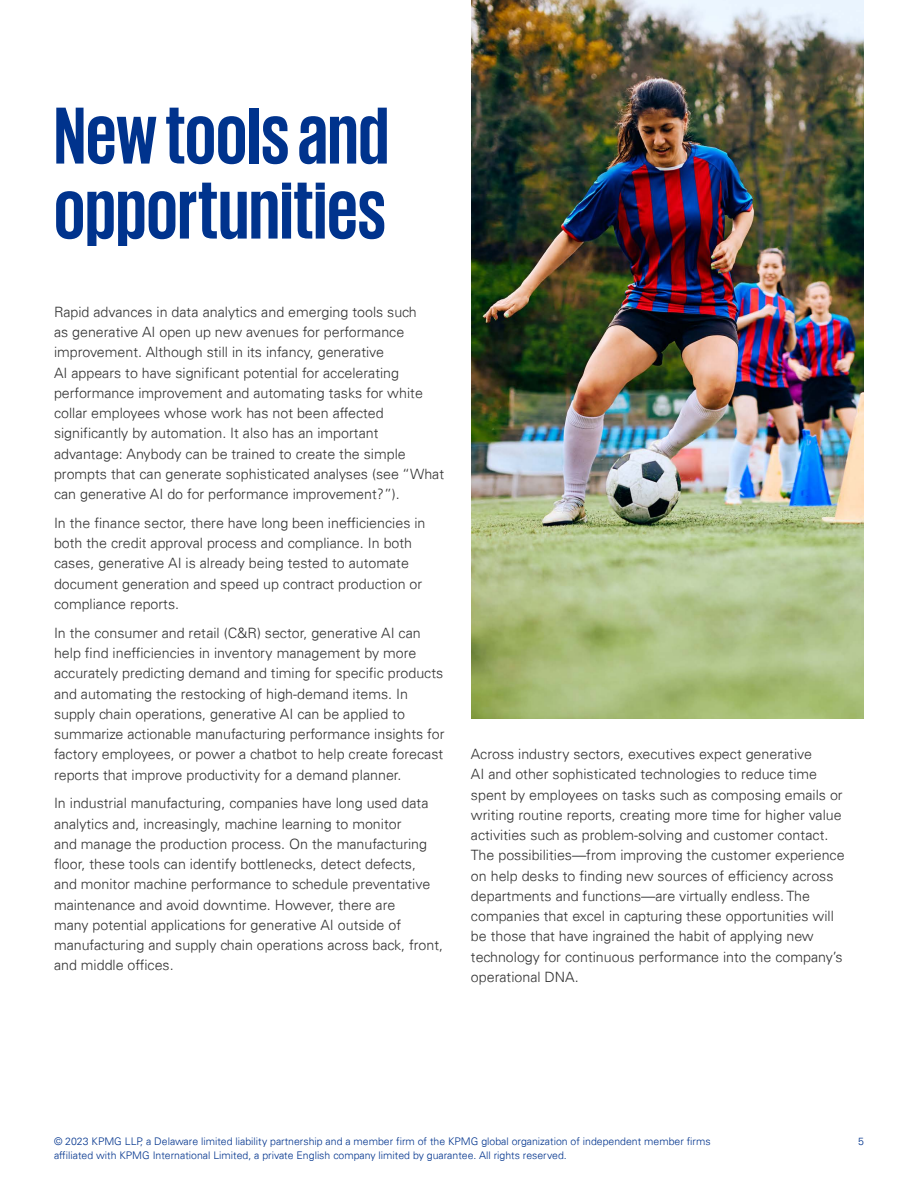
<style>
.page{position:relative;width:918px;height:1188px;background:#fff}
.page>*{position:absolute;margin:0;border:0;box-sizing:border-box;transform-origin:0 0}
.t1{font:700 82.5px/75px "KPMG";color:#00338d}
.t2{font:300 14.25px/20.2px "Univers 45";color:#333}
.t3{font:300 10.5px "Univers 45";color:#00338d}
</style>
<div class="page">
<img style="left:471px;top:0;width:393px;height:718px">
<h1 class="t1" style="left:54px;top:96px;width:337px">New tools and opportunities</h1>
<p class="t2" style="left:54px;top:302px;width:392px">Rapid advances in data analytics and emerging tools such<br>as generative AI open up new avenues for performance improvement. Although still in its infancy, generative<br>AI appears to have significant potential for accelerating performance improvement and automating tasks for white collar employees whose work has not been affected significantly by automation. It also has an important advantage: Anybody can be trained to create the simple prompts that can generate sophisticated analyses (see “What can generative AI do for performance improvement?”).</p>
<p class="t2" style="left:54px;top:513px;width:373px">In the finance sector, there have long been inefficiencies in both the credit approval process and compliance. In both cases, generative AI is already being tested to automate document generation and speed up contract production or compliance reports.</p>
<p class="t2" style="left:54px;top:623px;width:392px">In the consumer and retail (C&amp;R) sector, generative AI can help find inefficiencies in inventory management by more accurately predicting demand and timing for specific products and automating the restocking of high-demand items. In supply chain operations, generative AI can be applied to summarize actionable manufacturing performance insights for factory employees, or power a chatbot to help create forecast reports that improve productivity for a demand planner.</p>
<p class="t2" style="left:54px;top:793px;width:391px">In industrial manufacturing, companies have long used data analytics and, increasingly, machine learning to monitor<br>and manage the production process. On the manufacturing floor, these tools can identify bottlenecks, detect defects,<br>and monitor machine performance to schedule preventative maintenance and avoid downtime. However, there are<br>many potential applications for generative AI outside of manufacturing and supply chain operations across back, front, and middle offices.</p>
<p class="t2" style="left:471px;top:744px;width:375px">Across industry sectors, executives expect generative<br>AI and other sophisticated technologies to reduce time spent by employees on tasks such as composing emails or writing routine reports, creating more time for higher value activities such as problem-solving and customer contact.<br>The possibilities—from improving the customer experience on help desks to finding new sources of efficiency across departments and functions—are virtually endless. The companies that excel in capturing these opportunities will be those that have ingrained the habit of applying new technology for continuous performance into the company’s operational DNA.</p>
<p class="t3" style="left:54px;top:1135px;width:658px">© 2023 KPMG LLP, a Delaware limited liability partnership and a member firm of the KPMG global organization of independent member firms</p>
<p class="t3" style="left:858px;top:1135px;width:7px">5</p>
<p class="t3" style="left:54px;top:1149px;width:514px">affiliated with KPMG International Limited, a private English company limited by guarantee. All rights reserved.</p>
</div>
